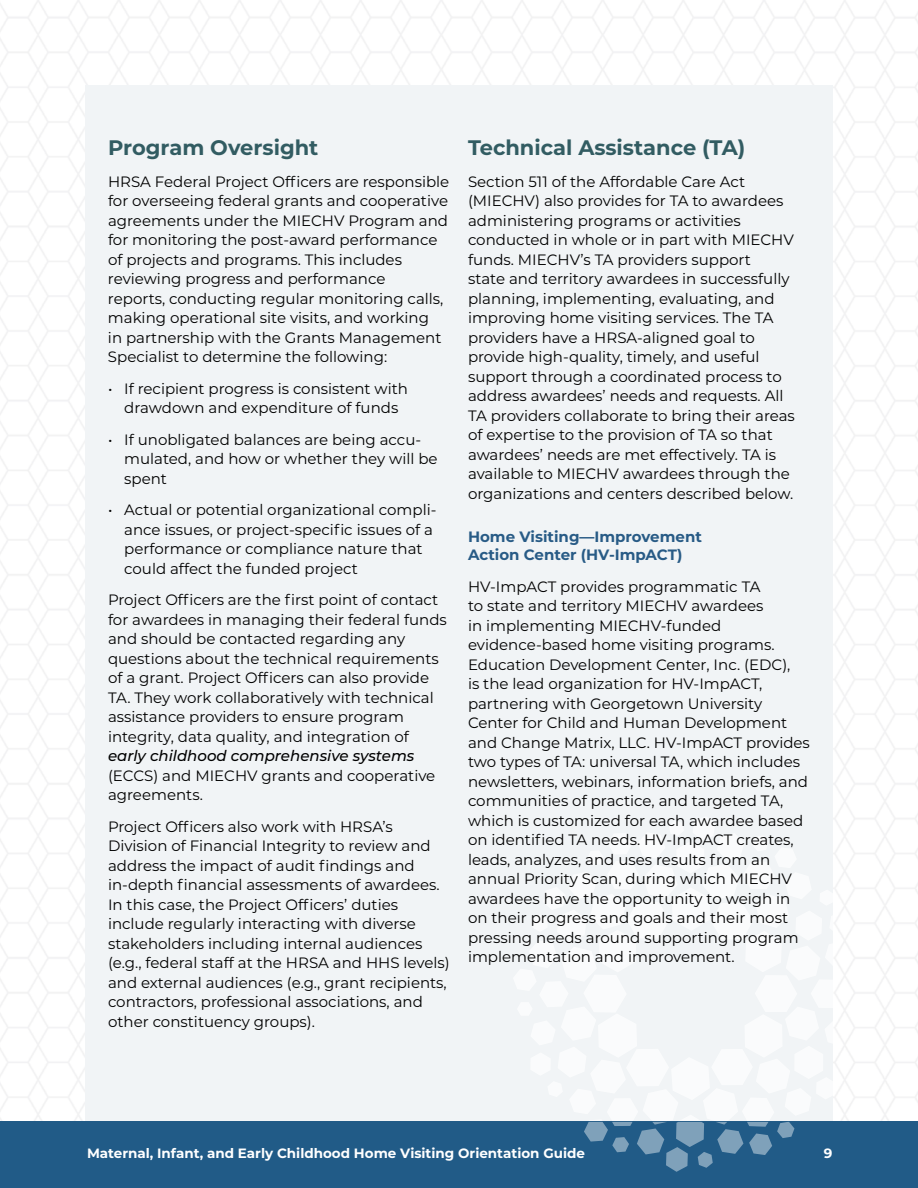
<style>
.page{position:relative;width:918px;height:1188px;background:#fff}
.page>*{position:absolute;margin:0;border:0;box-sizing:border-box;transform-origin:0 0}
.t1{font:700 21px "Montserrat";color:#325c62}
.t2{font:15px/19.5px "Montserrat";color:#000}
.t3{font:700 15px/18px "Montserrat";color:#285b86}
.t4{font:700 13.5px "Montserrat";color:#fff}
.s1{font-weight:500;font-style:italic}
</style>
<div class="page">
<img style="left:0;top:0;width:918px;height:1122px">
<div style="left:86px;top:85px;width:747px;height:1043px;background:#f1f4f6"></div>
<div style="left:0;top:1122px;width:918px;height:66px;background:#215b87"></div>
<svg style="left:513px;top:816px;width:322px;height:356px"></svg>
<h2 class="t1" style="left:108px;top:133px;width:212px">Program Oversight</h2>
<p class="t2" style="left:108px;top:171px;width:343px">HRSA Federal Project Officers are responsible for overseeing federal grants and cooperative agreements under the MIECHV Program and for monitoring the post-award performance of projects and programs. This includes reviewing progress and performance<br>reports, conducting regular monitoring calls, making operational site visits, and working<br>in partnership with the Grants Management Specialist to determine the following:</p>
<p class="t2" style="left:108px;top:378px;width:302px;text-align:center">• If recipient progress is consistent with drawdown and expenditure of funds</p>
<p class="t2" style="left:124px;top:429px;width:315px;text-indent:-16px">• If unobligated balances are being accu&shy;mulated, and how or whether they will be spent</p>
<p class="t2" style="left:124px;top:500px;width:314px;text-indent:-16px">• Actual or potential organizational compli&shy;ance issues, or project-specific issues of a performance or compliance nature that could affect the funded project</p>
<p class="t2" style="left:108px;top:590px;width:340px">Project Officers are the first point of contact for awardees in managing their federal funds and should be contacted regarding any questions about the technical requirements of a grant. Project Officers can also provide TA. They work collaboratively with technical assistance providers to ensure program integrity, data quality, and integration of <span class="s1">early childhood comprehensive systems </span>(ECCS) and MIECHV grants and cooperative agreements.</p>
<p class="t2" style="left:108px;top:816px;width:343px">Project Officers also work with HRSA’s Division of Financial Integrity to review and address the impact of audit findings and in-depth financial assessments of awardees.<br>In this case, the Project Officers’ duties include regularly interacting with diverse stakeholders including internal audiences (e.g., federal staff at the HRSA and HHS levels) and external audiences (e.g., grant recipients, contractors, professional associations, and other constituency groups).</p>
<h2 class="t1" style="left:468px;top:133px;width:279px">Technical Assistance (TA)</h2>
<p class="t2" style="left:468px;top:171px;width:328px">Section 511 of the Affordable Care Act (MIECHV) also provides for TA to awardees administering programs or activities conducted in whole or in part with MIECHV funds. MIECHV’s TA providers support<br>state and territory awardees in successfully planning, implementing, evaluating, and improving home visiting services. The TA providers have a HRSA-aligned goal to provide high-quality, timely, and useful support through a coordinated process to address awardees’ needs and requests. All TA providers collaborate to bring their areas of expertise to the provision of TA so that awardees’ needs are met effectively. TA is available to MIECHV awardees through the organizations and centers described below.</p>
<h3 class="t3" style="left:468px;top:527px;width:235px">Home Visiting—Improvement<br>Action Center (HV-ImpACT)</h3>
<p class="t2" style="left:468px;top:576px;width:343px">HV-ImpACT provides programmatic TA<br>to state and territory MIECHV awardees<br>in implementing MIECHV-funded evidence-based home visiting programs.<br>Education Development Center, Inc. (EDC),<br>is the lead organization for HV-ImpACT, partnering with Georgetown University Center for Child and Human Development and Change Matrix, LLC. HV-ImpACT provides two types of TA: universal TA, which includes newsletters, webinars, information briefs, and communities of practice, and targeted TA, which is customized for each awardee based on identified TA needs. HV-ImpACT creates, leads, analyzes, and uses results from an annual Priority Scan, during which MIECHV awardees have the opportunity to weigh in on their progress and goals and their most pressing needs around supporting program implementation and improvement.</p>
<p class="t4" style="left:87px;top:1143px;width:500px">Maternal, Infant, and Early Childhood Home Visiting Orientation Guide</p>
<p class="t4" style="left:824px;top:1143px;width:10px">9</p>
</div>
